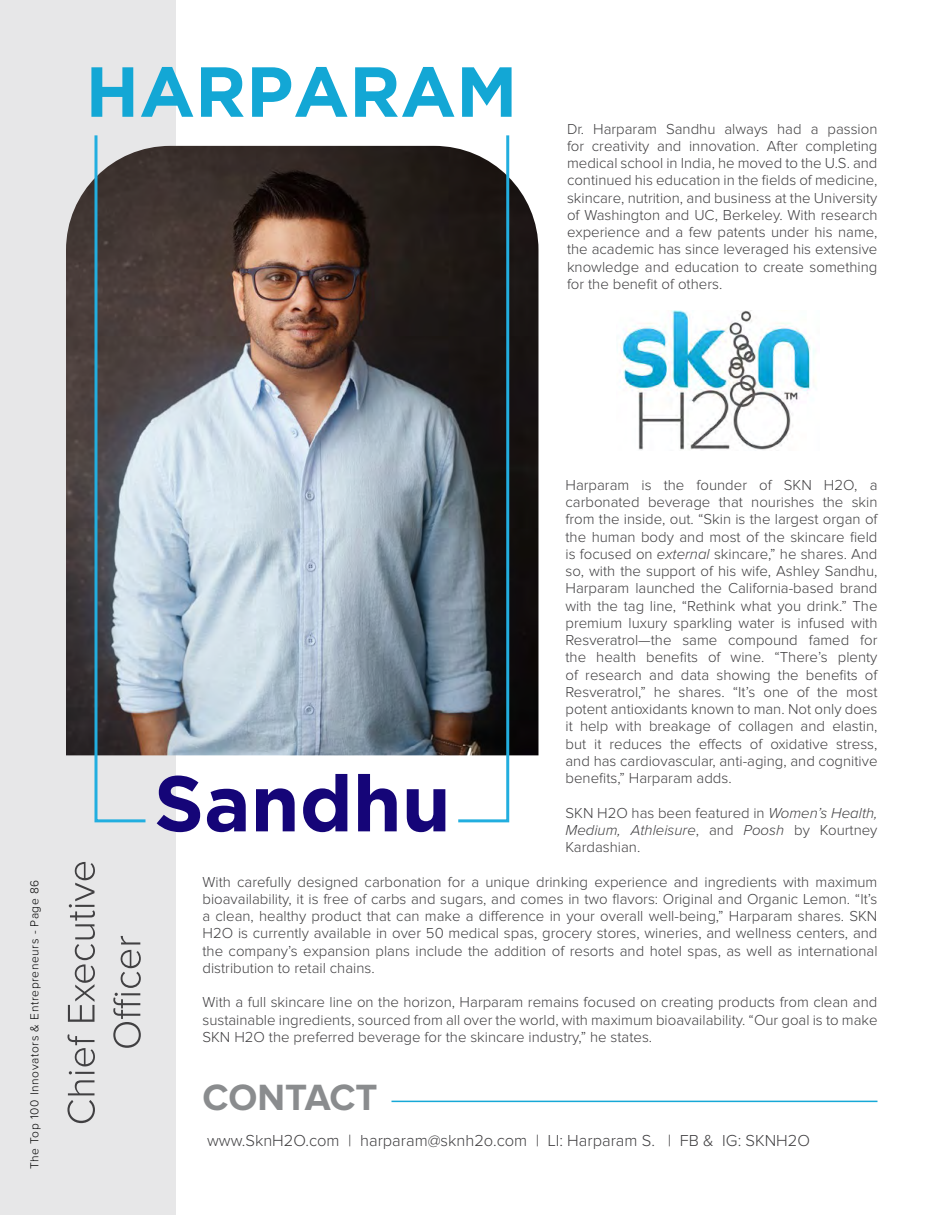
<style>
.page{position:relative;width:945px;height:1215px;background:#fff}
.page>*{position:absolute;margin:0;border:0;box-sizing:border-box;transform-origin:0 0}
.t1{font:700 37.95px "Proxima Nova";color:#8a8c8e}
.t2{font:300 16.5px "Proxima Nova";color:#414042}
.t3{font:300 15px/17.2px "Proxima Nova";color:#414042;text-align:justify}
.t4{font:300 12px "Proxima Nova";letter-spacing:.05em;color:#000}
.s1{font-style:italic}
</style>
<div class="page">
<div style="left:0;top:0;width:176px;height:1215px;background:#e7e7e8"></div>
<img style="left:66px;top:146px;width:472px;height:609px">
<svg style="left:157px;top:774px;width:288px;height:58px"></svg>
<svg style="left:91px;top:67px;width:421px;height:50px"></svg>
<svg style="left:113px;top:936px;width:28px;height:112px"></svg>
<svg style="left:67px;top:862px;width:28px;height:261px"></svg>
<img style="left:620px;top:310px;width:195px;height:140px">
<svg style="left:93px;top:135px;width:55px;height:688px"></svg>
<svg style="left:455px;top:135px;width:56px;height:688px;background:#464e53"></svg>
<hr style="left:392px;top:1101px;width:486px;height:1px;background:#16a8d7">
<p class="t4" style="left:29px;top:1169px;width:291px;rotate:-90deg">The Top 100 Innovators &amp; Entrepreneurs - Page 86</p>
<p class="t3" style="left:567px;top:121px;width:312px">Dr. Harparam Sandhu always had a passion for creativity and innovation. After completing medical school in India, he moved to the U.S. and continued his education in the fields of medicine, skincare, nutrition, and business at the University of Washington and UC, Berkeley. With research experience and a few patents under his name, the academic has since leveraged his extensive knowledge and education to create something for the benefit of others.</p>
<p class="t3" style="left:566px;top:477px;width:314px">Harparam is the founder of SKN H2O, a carbonated beverage that nourishes the skin from the inside, out. “Skin is the largest organ of the human body and most of the skincare field is focused on <span class="s1">external</span> skincare,” he shares. And so, with the support of his wife, Ashley Sandhu, Harparam launched the California-based brand with the tag line, “Rethink what you drink.” The premium luxury sparkling water is infused with Resveratrol—the same compound famed for the health benefits of wine. “There’s plenty of research and data showing the benefits of Resveratrol,” he shares. “It’s one of the most potent antioxidants known to man. Not only does it help with breakage of collagen and elastin, but it reduces the effects of oxidative stress, and has cardiovascular, anti-aging, and cognitive benefits,” Harparam adds.</p>
<p class="t3" style="left:565px;top:805px;width:314px">SKN H2O has been featured in <span class="s1">Women’s Health, Medium, Athleisure</span>, and <span class="s1">Poosh</span> by Kourtney Kardashian.</p>
<p class="t3" style="left:202px;top:874px;width:677px">With carefully designed carbonation for a unique drinking experience and ingredients with maximum bioavailability, it is free of carbs and sugars, and comes in two flavors: Original and Organic Lemon. “It’s a clean, healthy product that can make a difference in your overall well-being,” Harparam shares. SKN H2O is currently available in over 50 medical spas, grocery stores, wineries, and wellness centers, and the company’s expansion plans include the addition of resorts and hotel spas, as well as international distribution to retail chains.</p>
<p class="t3" style="left:202px;top:994px;width:677px">With a full skincare line on the horizon, Harparam remains focused on creating products from clean and sustainable ingredients, sourced from all over the world, with maximum bioavailability. “Our goal is to make SKN H2O the preferred beverage for the skincare industry,” he states.</p>
<h1 class="t1" style="left:202px;top:1080px;width:176px">CONTACT</h1>
<p class="t2" style="left:207px;top:1133px;width:605px">www.SknH2O.com | harparam@sknh2o.com | LI: Harparam S. | FB &amp; IG: SKNH2O</p>
</div>
